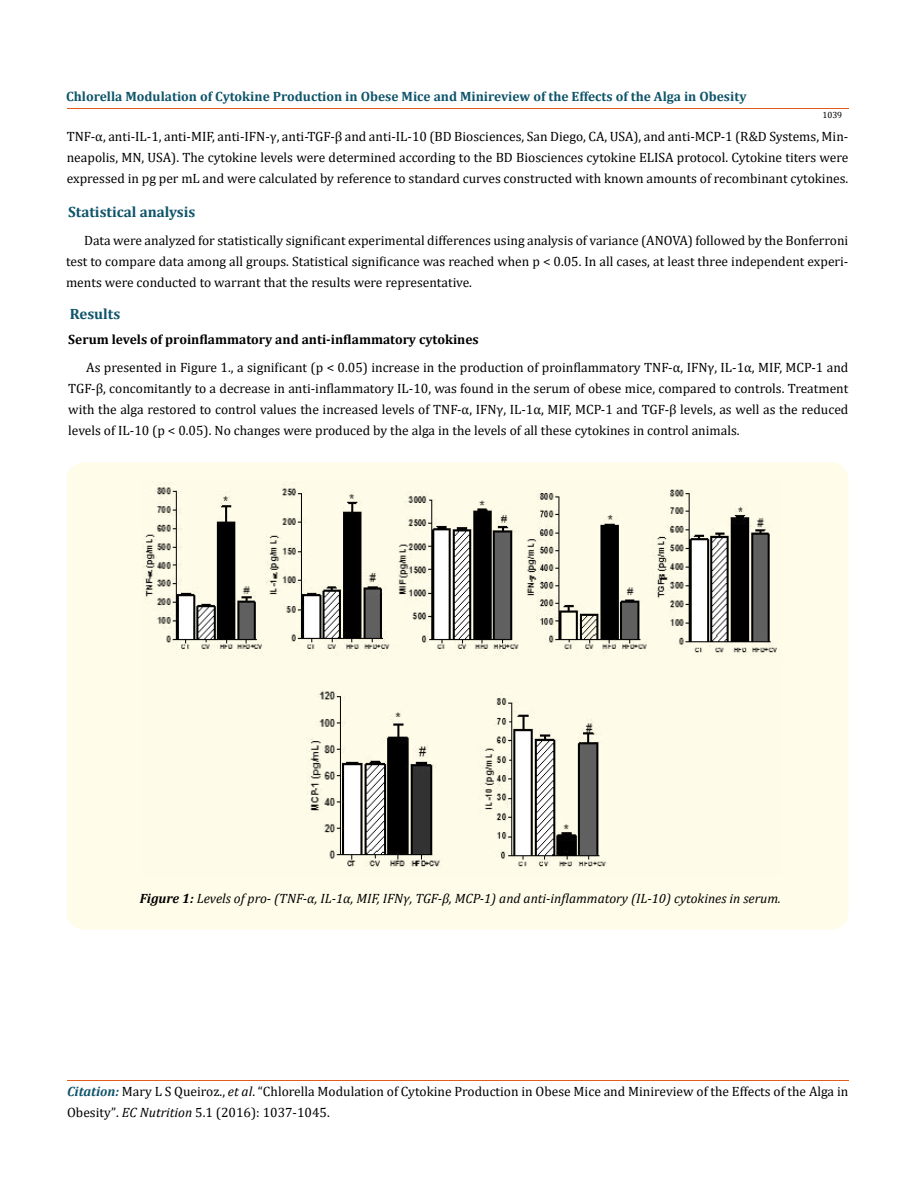
<style>
.page{position:relative;width:917px;height:1190px;background:#fff}
.page>*{position:absolute;margin:0;border:0;box-sizing:border-box;transform-origin:0 0}
.t1{font:700 15px "Cambria";color:#0e546a}
.t2{font:13.5px/21px "Cambria";color:#000;text-align:justify}
.t3{font:italic 13.5px "Cambria";color:#000}
.t4{font:700 13.5px "Cambria";color:#0e546a}
.t5{font:700 13.5px "Cambria";color:#000}
.t6{font:9px "Cambria";color:#000}
.s1{font-weight:700}
.s2{font-weight:700;font-style:italic;color:#0e546a}
.s3{font-style:italic}
.s4{font-size:13.35px}
</style>
<div class="page">
<hr style="left:67px;top:1080px;width:781px;height:1px;background:#e05d1a">
<div style="left:66px;top:462px;width:782px;height:467px;background:#fffde9;border-radius:18px"></div>
<img style="left:143px;top:483px;width:637px;height:384px">
<p class="t4" style="left:66px;top:87px;width:682px">Chlorella Modulation of Cytokine Production in Obese Mice and Minireview of the Effects of the Alga in Obesity</p>
<p class="t6" style="left:822px;top:110px;width:21px">1039</p>
<p class="t2" style="left:67px;top:126px;width:783px">TNF-α, anti-IL-1, anti-MIF, anti-IFN-γ, anti-TGF-β and anti-IL-10 (BD Biosciences, San Diego, CA, USA), and anti-MCP-1 (R&amp;D Systems, Min&shy;neapolis, MN, USA). The cytokine levels were determined according to the BD Biosciences cytokine ELISA protocol. Cytokine titers were expressed in pg per mL and were calculated by reference to standard curves constructed with known amounts of recombinant cytokines.</p>
<p class="t1" style="left:68px;top:201px;width:129px">Statistical analysis</p>
<p class="t2" style="left:66px;top:229px;width:783px;text-indent:18px">Data were analyzed for statistically significant experimental differences using analysis of variance (ANOVA) followed by the Bonferroni test to compare data among all groups. Statistical significance was reached when p &lt; 0.05. In all cases, at least three independent experi&shy;ments were conducted to warrant that the results were representative.</p>
<p class="t1" style="left:70px;top:303px;width:52px">Results</p>
<p class="t5" style="left:68px;top:330px;width:412px">Serum levels of proinflammatory and anti-inflammatory cytokines</p>
<p class="t2" style="left:68px;top:357px;width:781px;text-indent:18px">As presented in Figure 1., a significant (p &lt; 0.05) increase in the production of proinflammatory TNF-α, IFNγ, IL-1α, MIF, MCP-1 and TGF-β, concomitantly to a decrease in anti-inflammatory IL-10, was found in the serum of obese mice, compared to controls. Treatment with the alga restored to control values the increased levels of TNF-α, IFNγ, IL-1α, MIF, MCP-1 and TGF-β levels, as well as the reduced levels of IL-10 (p &lt; 0.05). No changes were produced by the alga in the levels of all these cytokines in control animals.</p>
<p class="t3" style="left:140px;top:888px;width:642px"><span class="s1">Figure 1:</span> Levels of pro- (TNF-α, IL-1α, MIF, IFNγ, TGF-β, MCP-1) and anti-inflammatory (IL-10) cytokines in serum.</p>
<p class="t2" style="left:67px;top:1080px;width:782px"><span class="s2">Citation:</span> Mary L S Queiroz., <span class="s3">et al</span>. “Chlorella Modulation of Cytokine Production in Obese Mice and Minireview of the Effects of the Alga in<br>Obesity”<span class="s4">.</span> <span class="s3">EC Nutrition</span> <span class="s4">5</span>.1 (2016): 1037-1045.</p>
</div>
